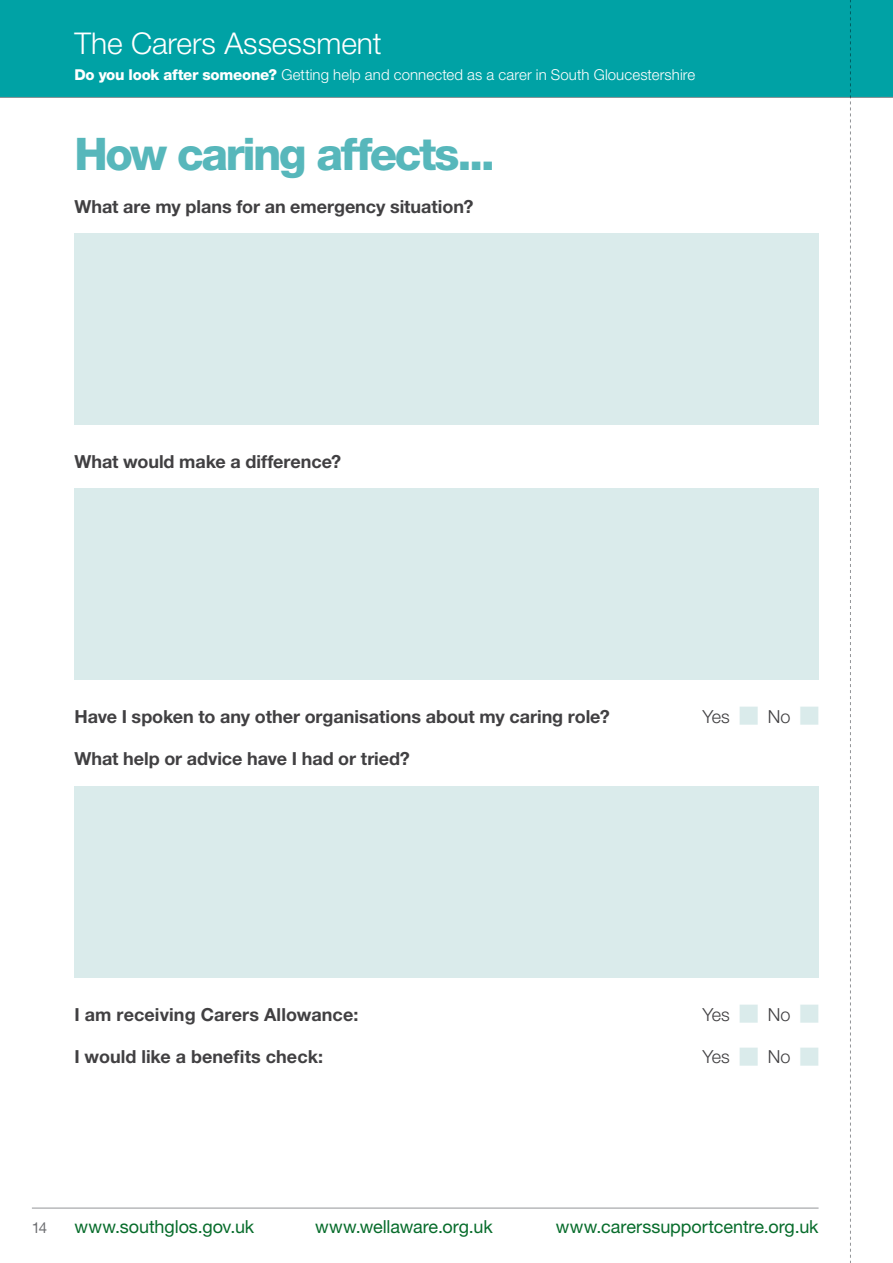
<style>
.page{position:relative;width:893px;height:1263px;background:#fff}
.page>*{position:absolute;margin:0;border:0;box-sizing:border-box;transform-origin:0 0}
.t1{font:800 45px "Helvetica Neue";letter-spacing:-.055em;color:#57b7bb}
.t2{font:300 30px "Helvetica Neue";color:#fff}
.t3{font:700 18px "Helvetica Neue";letter-spacing:-.005em;color:#414042}
.t4{font:18px "Helvetica Neue";letter-spacing:-.005em;color:#076c2b}
.t5{font:300 18px "Helvetica Neue";color:#414042}
.t6{font:300 15px "Helvetica Neue";letter-spacing:.005em;color:#fff}
.t7{font:15px "Helvetica Neue";color:#6d6e71}
.s1{font-weight:800}
</style>
<div class="page">
<div style="left:0;top:0;width:893px;height:98px;background:#00a2a5"></div>
<div style="left:74px;top:233px;width:745px;height:192px;background:#daebeb"></div>
<div style="left:74px;top:489px;width:745px;height:191px;background:#daebeb"></div>
<div style="left:74px;top:786px;width:745px;height:192px;background:#daebeb"></div>
<hr style="left:32px;top:1208px;width:787px;height:1px;background:#939598">
<hr style="left:0;top:97px;width:893px;height:1px;background:#939598">
<svg style="left:850px;top:0;width:1px;height:1263px"></svg>
<h2 class="t2" style="left:74px;top:25px;width:309px">The Carers Assessment</h2>
<p class="t6" style="left:74px;top:66px;width:622px"><span class="s1">Do you look after someone?</span> Getting help and connected as a carer in South Gloucestershire</p>
<h1 class="t1" style="left:74px;top:127px;width:422px">How caring affects...</h1>
<p class="t3" style="left:74px;top:195px;width:401px">What are my plans for an emergency situation?</p>
<p class="t3" style="left:74px;top:450px;width:268px">What would make a difference?</p>
<p class="t3" style="left:74px;top:705px;width:537px">Have I spoken to any other organisations about my caring role?</p>
<p class="t5" style="left:702px;top:705px;width:29px">Yes</p>
<p class="t5" style="left:768px;top:705px;width:24px">No</p>
<p class="t3" style="left:74px;top:748px;width:337px">What help or advice have I had or tried?</p>
<p class="t3" style="left:74px;top:1003px;width:285px">I am receiving Carers Allowance:</p>
<p class="t5" style="left:702px;top:1003px;width:29px">Yes</p>
<p class="t5" style="left:768px;top:1003px;width:24px">No</p>
<p class="t3" style="left:74px;top:1045px;width:250px">I would like a benefits check:</p>
<p class="t5" style="left:702px;top:1046px;width:29px">Yes</p>
<p class="t5" style="left:768px;top:1046px;width:24px">No</p>
<p class="t7" style="left:32px;top:1219px;width:17px">14</p>
<p class="t4" style="left:74px;top:1216px;width:181px">www.southglos.gov.uk</p>
<p class="t4" style="left:315px;top:1216px;width:179px">www.wellaware.org.uk</p>
<p class="t4" style="left:556px;top:1216px;width:264px">www.carerssupportcentre.org.uk</p>
</div>
